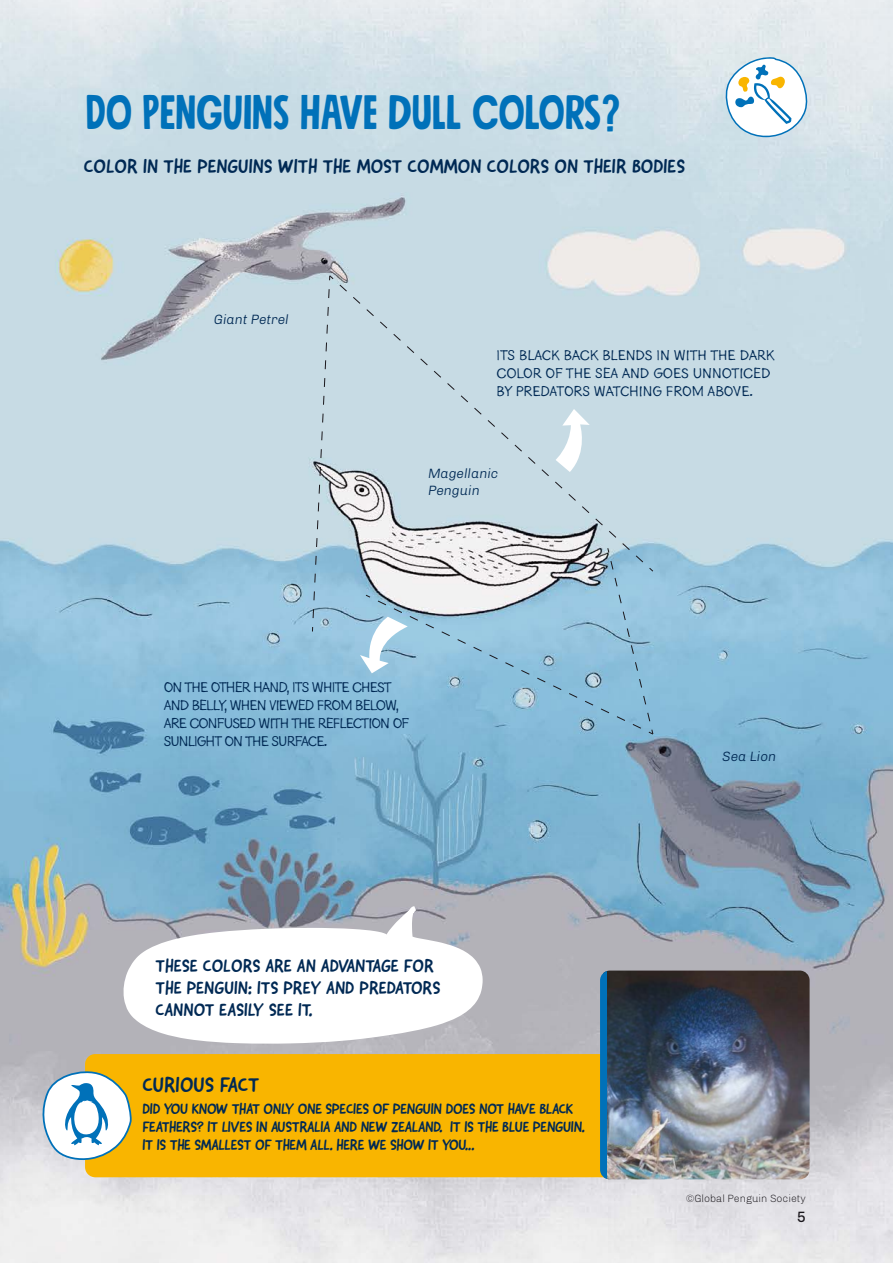
<style>
.page{position:relative;width:893px;height:1263px;background:#fff}
.page>*{position:absolute;margin:0;border:0;box-sizing:border-box;transform-origin:0 0}
.t1{font:48px "Mindset Slim";color:#0071b9}
.t2{font:21px "Good Dog New";color:#002954}
.t3{font:19.5px "Good Dog New";color:#002954}
.t4{font:18px/21.6px "Good Dog New";color:#002954}
.t5{font:15px/18px "Good Dog New";letter-spacing:-.02em;color:#002954}
.t6{font:15px/18px "Goodlife Sans";letter-spacing:-.1em;color:#002954}
.t7{font:15px/18px "Goodlife Sans";letter-spacing:-.05em;color:#002954}
.t8{font:15px "Chivo";color:#1a171c}
.t9{font:italic 300 13.5px/16.2px "Chivo";color:#002954}
.t10{font:100 10.5px "Chivo";color:#1a171c}
</style>
<div class="page">
<img style="left:0;top:0;width:893px;height:1263px">
<svg style="left:123px;top:903px;width:360px;height:141px"></svg>
<div style="left:85px;top:1054px;width:562px;height:123px;background:#f9b500;border-radius:10px"></div>
<svg style="left:725px;top:57px;width:83px;height:81px"></svg>
<img style="left:607px;top:970px;width:203px;height:209px">
<div style="left:600px;top:970px;width:7px;height:209px;background:#0071b9"></div>
<svg style="left:40px;top:1071px;width:92px;height:91px"></svg>
<svg style="left:312px;top:288px;width:18px;height:343px;background:#b4cdd9"></svg>
<svg style="left:329px;top:275px;width:5px;height:5px"></svg>
<svg style="left:339px;top:284px;width:308px;height:282px;background:#c6d7e0"></svg>
<svg style="left:607px;top:547px;width:3px;height:6px"></svg>
<svg style="left:556px;top:409px;width:34px;height:63px"></svg>
<svg style="left:360px;top:560px;width:294px;height:175px;background:#9cc3d9"></svg>
<h1 class="t1" style="left:86px;top:81px;width:536px">DO PENGUINS HAVE DULL COLORS?</h1>
<h3 class="t3" style="left:84px;top:154px;width:603px">COLOR IN THE PENGUINS WITH THE MOST COMMON COLORS ON THEIR BODIES</h3>
<p class="t9" style="left:214px;top:310px;width:76px">Giant Petrel</p>
<p class="t7" style="left:496px;top:346px;width:280px">ITS BLACK BACK BLENDS IN WITH THE DARK<br>COLOR OF THE SEA AND GOES UNNOTICED<br>BY PREDATORS WATCHING FROM ABOVE.</p>
<p class="t9" style="left:428px;top:465px;width:72px">Magellanic<br>Penguin</p>
<p class="t6" style="left:163px;top:678px;width:248px">ON THE OTHER HAND, ITS WHITE CHEST<br>AND BELLY, WHEN VIEWED FROM BELOW,<br>ARE CONFUSED WITH THE REFLECTION OF<br>SUNLIGHT ON THE SURFACE.</p>
<p class="t9" style="left:722px;top:747px;width:55px">Sea Lion</p>
<p class="t4" style="left:156px;top:955px;width:286px">THESE COLORS ARE AN ADVANTAGE FOR<br>THE PENGUIN: ITS PREY AND PREDATORS<br>CANNOT EASILY SEE IT.</p>
<h2 class="t2" style="left:142px;top:1071px;width:118px">CURIOUS FACT</h2>
<p class="t5" style="left:142px;top:1100px;width:444px">DID YOU KNOW THAT ONLY ONE SPECIES OF PENGUIN DOES NOT HAVE BLACK<br>FEATHERS? IT LIVES IN AUSTRALIA AND NEW ZEALAND. IT IS THE BLUE PENGUIN.<br>IT IS THE SMALLEST OF THEM ALL. HERE WE SHOW IT YOU...</p>
<p class="t10" style="left:686px;top:1191px;width:121px">©Global Penguin Society</p>
<p class="t8" style="left:797px;top:1205px;width:11px">5</p>
</div>
